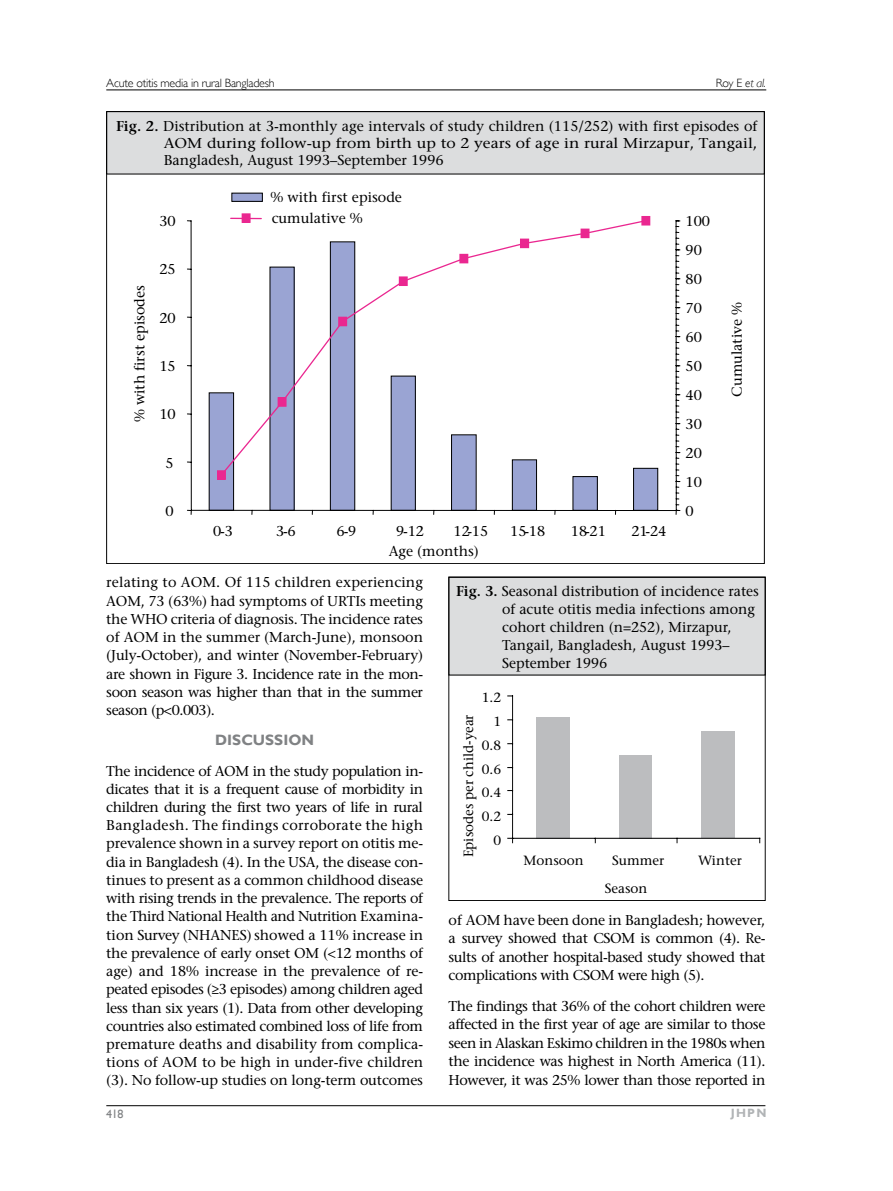
<style>
.page{position:relative;width:893px;height:1191px;background:#fff}
.page>*{position:absolute;margin:0;border:0;box-sizing:border-box;transform-origin:0 0}
.t1{font:700 15px "Gill Sans";color:#808284}
.t2{font:500 14.25px/18.3px "Stone Serif Std";color:#000;text-align:justify}
.t3{font:500 13.5px "Stone Serif Std";color:#000}
.t4{font:500 13.35px "Stone Serif Std";color:#000}
.t5{font:300 12px "Gill Sans";letter-spacing:-.02em;color:#000}
.t6{font:italic 300 12px "Gill Sans";color:#000}
.t7{font:700 12px "Gill Sans";color:#b1b4b6}
.t8{font:12px "Gill Sans";color:#808284}
.s1{font-style:normal}
.s2{font-weight:600}
</style>
<div class="page">
<hr style="left:106px;top:90px;width:660px;height:1px;background:#000">
<hr style="left:106px;top:1105px;width:659px;height:1px;background:#000">
<div style="left:107px;top:112px;width:657px;height:62px;background:#dcddde"></div>
<div style="left:209px;top:393px;width:25px;height:117px;background:#9aa4d3"></div>
<div style="left:270px;top:267px;width:24px;height:243px;background:#9aa4d3"></div>
<div style="left:330px;top:242px;width:25px;height:268px;background:#9aa4d3"></div>
<div style="left:330px;top:242px;width:25px;height:268px;border:1px solid #000"></div>
<div style="left:391px;top:376px;width:24px;height:134px;background:#9aa4d3"></div>
<div style="left:391px;top:376px;width:25px;height:134px;border:1px solid #000"></div>
<div style="left:452px;top:435px;width:24px;height:75px;background:#9aa4d3"></div>
<div style="left:451px;top:434px;width:25px;height:76px;border:1px solid #000"></div>
<div style="left:512px;top:460px;width:24px;height:50px;background:#9aa4d3"></div>
<div style="left:512px;top:459px;width:25px;height:51px;border:1px solid #000"></div>
<div style="left:573px;top:476px;width:24px;height:34px;background:#9aa4d3"></div>
<div style="left:573px;top:476px;width:25px;height:34px;border:1px solid #000"></div>
<div style="left:633px;top:468px;width:25px;height:42px;background:#9aa4d3"></div>
<div style="left:633px;top:468px;width:25px;height:42px;border:1px solid #000"></div>
<hr style="left:191px;top:221px;width:1px;height:289px;background:#000">
<hr style="left:191px;top:510px;width:485px;height:1px;background:#000">
<hr style="left:676px;top:221px;width:1px;height:289px;background:#000">
<svg style="left:676px;top:412px;width:4px;height:102px"></svg>
<svg style="left:676px;top:220px;width:4px;height:186px"></svg>
<svg style="left:225px;top:400px;width:54px;height:77px"></svg>
<svg style="left:280px;top:221px;width:367px;height:183px"></svg>
<div style="left:218px;top:471px;width:7px;height:8px;background:#ea2790"></div>
<div style="left:217px;top:470px;width:9px;height:10px;border:1px solid #ea2790"></div>
<div style="left:278px;top:398px;width:8px;height:8px;background:#ea2790"></div>
<div style="left:278px;top:397px;width:9px;height:10px;border:1px solid #ea2790"></div>
<div style="left:339px;top:317px;width:7px;height:9px;background:#ea2790"></div>
<div style="left:338px;top:317px;width:9px;height:9px;border:1px solid #ea2790"></div>
<div style="left:399px;top:277px;width:8px;height:8px;background:#ea2790"></div>
<div style="left:399px;top:276px;width:9px;height:10px;border:1px solid #ea2790"></div>
<div style="left:460px;top:254px;width:8px;height:9px;background:#ea2790"></div>
<div style="left:459px;top:254px;width:9px;height:9px;border:1px solid #ea2790"></div>
<div style="left:521px;top:239px;width:7px;height:8px;background:#ea2790"></div>
<div style="left:520px;top:238px;width:9px;height:10px;border:1px solid #ea2790"></div>
<div style="left:581px;top:229px;width:8px;height:8px;background:#ea2790"></div>
<div style="left:581px;top:229px;width:8px;height:9px;border:1px solid #ea2790"></div>
<div style="left:642px;top:217px;width:8px;height:8px;background:#ea2790"></div>
<div style="left:641px;top:216px;width:9px;height:9px;border:1px solid #ea2790"></div>
<div style="left:232px;top:193px;width:30px;height:8px;background:#9aa4d3"></div>
<div style="left:232px;top:193px;width:31px;height:9px;border:1px solid #000"></div>
<hr style="left:231px;top:218px;width:30px;height:1px;background:#ea2790">
<div style="left:242px;top:214px;width:8px;height:8px;background:#ea2790"></div>
<div style="left:242px;top:213px;width:9px;height:10px;border:1px solid #ea2790"></div>
<svg style="left:449px;top:577px;width:316px;height:323px"></svg>
<p class="t5" style="left:106px;top:76px;width:170px">Acute otitis media in rural Bangladesh</p>
<p class="t6" style="left:716px;top:77px;width:52px"><span class="s1">Roy E</span> et al.</p>
<p class="t2" style="left:164px;top:117px;width:595px;line-height:17.2px;text-indent:-47px"><span class="s2">Fig. 2.</span> Distribution at 3-monthly age intervals of study children (115/252) with first episodes of AOM during follow-up from birth up to 2 years of age in rural Mirzapur, Tangail, Bangladesh, August 1993–September 1996</p>
<p class="t2" style="left:159px;top:212px;width:18px">30</p>
<p class="t2" style="left:131px;top:422px;width:139px;rotate:-90deg">% with first episodes</p>
<p class="t2" style="left:159px;top:260px;width:18px">25</p>
<p class="t2" style="left:159px;top:309px;width:18px">20</p>
<p class="t2" style="left:159px;top:357px;width:18px">15</p>
<p class="t2" style="left:159px;top:405px;width:18px">10</p>
<p class="t2" style="left:165px;top:453px;width:10px">5</p>
<p class="t2" style="left:165px;top:502px;width:10px">0</p>
<p class="t2" style="left:270px;top:187px;width:133px;line-height:20.9px">% with first episode cumulative %</p>
<p class="t2" style="left:213px;top:521px;width:21px">0-3</p>
<p class="t2" style="left:276px;top:521px;width:21px">3-6</p>
<p class="t2" style="left:337px;top:521px;width:21px">6-9</p>
<p class="t2" style="left:396px;top:521px;width:29px">9-12</p>
<p class="t2" style="left:453px;top:521px;width:36px">12-15</p>
<p class="t2" style="left:510px;top:521px;width:36px">15-18</p>
<p class="t2" style="left:571px;top:521px;width:36px">18-21</p>
<p class="t2" style="left:631px;top:521px;width:36px">21-24</p>
<p class="t2" style="left:389px;top:541px;width:92px">Age (months)</p>
<p class="t2" style="left:686px;top:212px;width:26px">100</p>
<p class="t2" style="left:686px;top:241px;width:18px">90</p>
<p class="t2" style="left:686px;top:270px;width:18px">80</p>
<p class="t2" style="left:686px;top:299px;width:18px">70</p>
<p class="t2" style="left:686px;top:328px;width:18px">60</p>
<p class="t2" style="left:686px;top:357px;width:18px">50</p>
<p class="t2" style="left:686px;top:386px;width:18px">40</p>
<p class="t2" style="left:686px;top:415px;width:18px">30</p>
<p class="t2" style="left:686px;top:444px;width:18px">20</p>
<p class="t2" style="left:686px;top:473px;width:18px">10</p>
<p class="t2" style="left:686px;top:502px;width:10px">0</p>
<p class="t2" style="left:728px;top:397px;width:96px;rotate:-90deg">Cumulative %</p>
<p class="t2" style="left:106px;top:573px;width:318px">relating to AOM. Of 115 children experiencing AOM, 73 (63%) had symptoms of URTIs meeting the WHO criteria of diagnosis. The incidence rates of AOM in the summer (March-June), monsoon (July-October), and winter (November-February) are shown in Figure 3. Incidence rate in the mon&shy;soon season was higher than that in the summer season (p&lt;0.003).</p>
<p class="t1" style="left:215px;top:731px;width:100px">DISCUSSION</p>
<p class="t2" style="left:106px;top:761px;width:318px">The incidence of AOM in the study population in&shy;dicates that it is a frequent cause of morbidity in children during the first two years of life in rural Bangladesh. The findings corroborate the high prevalence shown in a survey report on otitis me&shy;dia in Bangladesh (4). In the USA, the disease con&shy;tinues to present as a common childhood disease with rising trends in the prevalence. The reports of the Third National Health and Nutrition Examina&shy;tion Survey (NHANES) showed a 11% increase in the prevalence of early onset OM (&lt;12 months of age) and 18% increase in the prevalence of re&shy;peated episodes (≥3 episodes) among children aged less than six years (1). Data from other developing countries also estimated combined loss of life from premature deaths and disability from complica&shy;tions of AOM to be high in under-five children (3). No follow-up studies on long-term outcomes</p>
<p class="t2" style="left:502px;top:582px;width:258px;text-align:left;text-indent:-46px"><span class="s2">Fig. 3.</span> Seasonal distribution of incidence rates of acute otitis media infections among cohort children (n=252), Mirzapur, Tangail, Bangladesh, August 1993– September 1996</p>
<p class="t4" style="left:482px;top:689px;width:21px">1.2</p>
<p class="t3" style="left:460px;top:857px;width:144px;rotate:-90deg">Episodes per child-year</p>
<p class="t4" style="left:493px;top:713px;width:9px">1</p>
<p class="t4" style="left:482px;top:737px;width:21px">0.8</p>
<p class="t4" style="left:482px;top:761px;width:21px">0.6</p>
<p class="t4" style="left:482px;top:784px;width:21px">0.4</p>
<p class="t4" style="left:482px;top:808px;width:21px">0.2</p>
<p class="t4" style="left:493px;top:832px;width:9px">0</p>
<p class="t4" style="left:524px;top:853px;width:62px">Monsoon</p>
<p class="t4" style="left:612px;top:853px;width:54px">Summer</p>
<p class="t4" style="left:698px;top:853px;width:45px">Winter</p>
<p class="t4" style="left:605px;top:880px;width:44px">Season</p>
<p class="t2" style="left:449px;top:910px;width:318px">of AOM have been done in Bangladesh; however, a survey showed that CSOM is common (4). Re&shy;sults of another hospital-based study showed that complications with CSOM were high (5).</p>
<p class="t2" style="left:449px;top:996px;width:318px">The findings that 36% of the cohort children were affected in the first year of age are similar to those seen in Alaskan Eskimo children in the 1980s when the incidence was highest in North America (11).<br>However, it was 25% lower than those reported in</p>
<p class="t8" style="left:106px;top:1106px;width:19px">418</p>
<p class="t7" style="left:731px;top:1105px;width:37px">JHPN</p>
</div>
